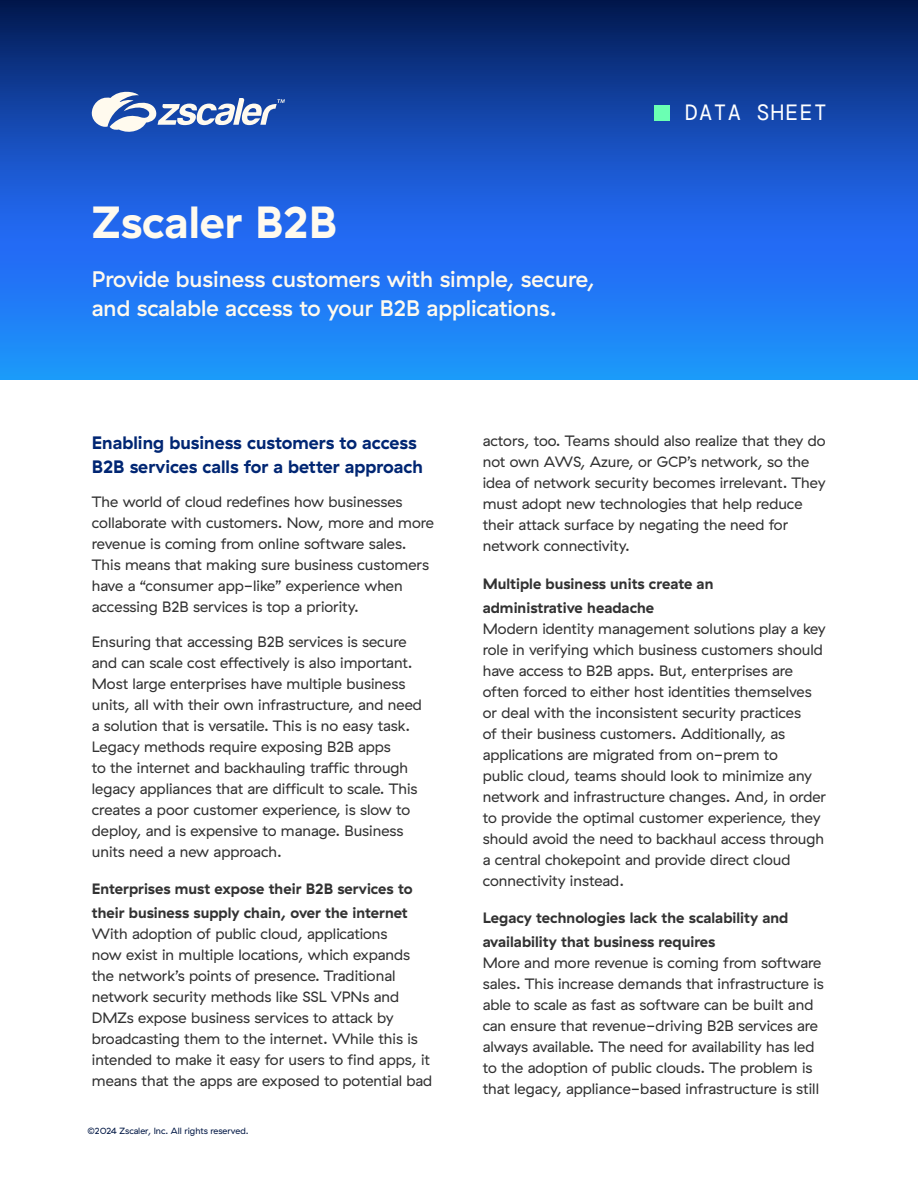
<style>
.page{position:relative;width:918px;height:1188px;background:#fff}
.page>*{position:absolute;margin:0;border:0;box-sizing:border-box;transform-origin:0 0}
.t1{font:700 45px "GT Haptik ZS";color:#fffaee}
.t2{font:500 22.5px/28.5px "GT Haptik ZS";color:#fffaee}
.t3{font:22.05px "DM Mono";letter-spacing:.05em;color:#fff}
.t4{font:700 18px/24px "GT Haptik ZS";color:#012673}
.t5{font:15px/21px "GT Haptik ZS";color:#323232}
.t6{font:700 15px/24px "GT Haptik ZS";color:#323232}
.t7{font:9px "GT Haptik ZS";color:#001744}
</style>
<div class="page">
<svg style="left:0;top:0;width:918px;height:380px;background:#185bc6"></svg>
<div style="left:655px;top:105px;width:15px;height:15px;background:#6bffb3"></div>
<svg style="left:91px;top:89px;width:194px;height:46px;background:#5e7dbd"></svg>
<h1 class="t1" style="left:92px;top:196px;width:247px">Zscaler B2B</h1>
<h2 class="t2" style="left:92px;top:265px;width:505px">Provide business customers with simple, secure, and scalable access to your B2B applications.</h2>
<h3 class="t3" style="left:685px;top:99px;width:144px">DATA SHEET</h3>
<p class="t4" style="left:92px;top:430px;width:333px">Enabling business customers to access<br>B2B services calls for a better approach</p>
<p class="t5" style="left:92px;top:491px;width:344px">The world of cloud redefines how businesses collaborate with customers. Now, more and more revenue is coming from online software sales.<br>This means that making sure business customers have a “consumer app-like” experience when accessing B2B services is top a priority.</p>
<p class="t5" style="left:92px;top:631px;width:332px">Ensuring that accessing B2B services is secure and can scale cost effectively is also important.<br>Most large enterprises have multiple business units, all with their own infrastructure, and need a solution that is versatile. This is no easy task.<br>Legacy methods require exposing B2B apps<br>to the internet and backhauling traffic through legacy appliances that are difficult to scale. This creates a poor customer experience, is slow to deploy, and is expensive to manage. Business units need a new approach.</p>
<p class="t6" style="left:92px;top:877px;width:322px">Enterprises must expose their B2B services to their business supply chain, over the internet</p>
<p class="t5" style="left:92px;top:923px;width:342px">With adoption of public cloud, applications<br>now exist in multiple locations, which expands the network’s points of presence. Traditional network security methods like SSL VPNs and DMZs expose business services to attack by broadcasting them to the internet. While this is intended to make it easy for users to find apps, it means that the apps are exposed to potential bad</p>
<p class="t7" style="left:87px;top:1126px;width:163px">©2024 Zscaler, Inc. All rights reserved.</p>
<p class="t5" style="left:483px;top:431px;width:344px">actors, too. Teams should also realize that they do not own AWS, Azure, or GCP’s network, so the idea of network security becomes irrelevant. They must adopt new technologies that help reduce their attack surface by negating the need for network connectivity.</p>
<p class="t6" style="left:483px;top:571px;width:232px">Multiple business units create an administrative headache</p>
<p class="t5" style="left:483px;top:618px;width:345px">Modern identity management solutions play a key role in verifying which business customers should have access to B2B apps. But, enterprises are often forced to either host identities themselves or deal with the inconsistent security practices<br>of their business customers. Additionally, as applications are migrated from on-prem to<br>public cloud, teams should look to minimize any network and infrastructure changes. And, in order to provide the optimal customer experience, they should avoid the need to backhaul access through a central chokepoint and provide direct cloud connectivity instead.</p>
<p class="t6" style="left:483px;top:906px;width:307px">Legacy technologies lack the scalability and availability that business requires</p>
<p class="t5" style="left:483px;top:953px;width:343px">More and more revenue is coming from software sales. This increase demands that infrastructure is able to scale as fast as software can be built and can ensure that revenue-driving B2B services are always available. The need for availability has led to the adoption of public clouds. The problem is that legacy, appliance-based infrastructure is still</p>
</div>
